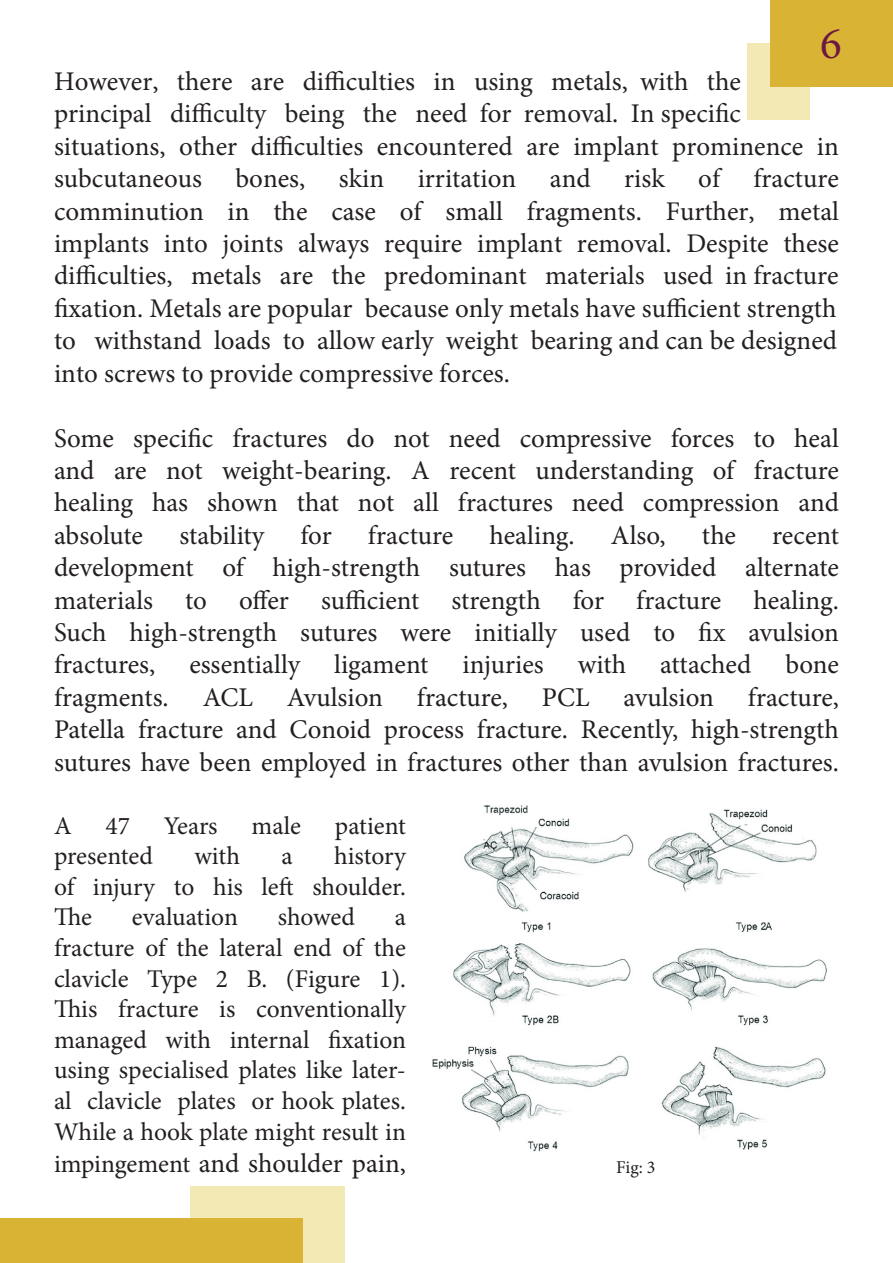
<style>
.page{position:relative;width:893px;height:1263px;background:#fff}
.page>*{position:absolute;margin:0;border:0;box-sizing:border-box;transform-origin:0 0}
.t1{font:45px "Minion Pro";color:#6c1942}
.t2{font:27px/32.4px "Minion Pro";color:#231f20}
.t3{font:25.5px/30.6px "Minion Pro";color:#231f20}
.t4{font:18px "Minion Pro";color:#231f20}
.s1{font-size:25.5px}
</style>
<div class="page">
<div style="left:748px;top:43px;width:62px;height:77px;background:#f2e9b4"></div>
<div style="left:770px;top:0;width:123px;height:86px;background:#d9b434"></div>
<div style="left:191px;top:1187px;width:154px;height:76px;background:#f2e9b4"></div>
<div style="left:0;top:1218px;width:302px;height:45px;background:#d9b434"></div>
<img style="left:432px;top:805px;width:395px;height:346px">
<h1 class="t1" style="left:820px;top:14px;width:23px">6</h1>
<p class="t2" style="left:54px;top:65px;width:688px">However, there are difficulties in using metals, with the</p>
<p class="t2" style="left:54px;top:98px;width:688px">principal difficulty being the need for removal. In specific</p>
<p class="t2" style="left:54px;top:130px;width:786px">situations, other difficulties encountered are implant prominence in</p>
<p class="t2" style="left:54px;top:163px;width:786px">subcutaneous bones, skin irritation and risk of fracture</p>
<p class="t2" style="left:54px;top:195px;width:786px">comminution in the case of small fragments. Further, metal</p>
<p class="t2" style="left:54px;top:227px;width:786px">implants into joints always require implant removal. Despite these</p>
<p class="t2" style="left:54px;top:260px;width:786px">difficulties, metals are the predominant materials used in fracture</p>
<p class="t2" style="left:54px;top:292px;width:785px;text-align:justify">fixation. Metals are popular because only metals have sufficient strength to withstand loads to allow early weight bearing and can be designed into screws to provide compressive forces.</p>
<p class="t2" style="left:54px;top:422px;width:786px">Some specific fractures do not need compressive forces to heal and are not weight-bearing. A recent understanding of fracture</p>
<p class="t2" style="left:54px;top:487px;width:786px">healing has shown that not all fractures need compression and</p>
<p class="t2" style="left:54px;top:519px;width:91px">absolute</p>
<p class="t2" style="left:179px;top:519px;width:87px">stability</p>
<p class="t2" style="left:301px;top:519px;width:33px">for</p>
<p class="t2" style="left:368px;top:519px;width:87px">fracture</p>
<p class="t2" style="left:489px;top:519px;width:87px">healing.</p>
<p class="t2" style="left:611px;top:519px;width:56px">Also,</p>
<p class="t2" style="left:702px;top:519px;width:36px">the</p>
<p class="t2" style="left:772px;top:519px;width:68px">recent</p>
<p class="t2" style="left:54px;top:551px;width:786px">development of high-strength sutures has provided alternate</p>
<p class="t2" style="left:54px;top:584px;width:786px">materials to offer sufficient strength for fracture healing.</p>
<p class="t2" style="left:54px;top:616px;width:786px">Such high-strength sutures were initially used to fix avulsion</p>
<p class="t2" style="left:54px;top:649px;width:103px">fractures,</p>
<p class="t2" style="left:189px;top:649px;width:112px">essentially</p>
<p class="t2" style="left:334px;top:649px;width:96px">ligament</p>
<p class="t2" style="left:463px;top:649px;width:83px">injuries</p>
<p class="t2" style="left:578px;top:649px;width:50px">with</p>
<p class="t2" style="left:660px;top:649px;width:92px">attached</p>
<p class="t2" style="left:785px;top:649px;width:55px">bone</p>
<p class="t2" style="left:54px;top:681px;width:116px">fragments.</p>
<p class="t2" style="left:203px;top:681px;width:52px">ACL</p>
<p class="t2" style="left:287px;top:681px;width:97px">Avulsion</p>
<p class="t2" style="left:417px;top:681px;width:93px">fracture,</p>
<p class="t2" style="left:542px;top:681px;width:49px">PCL</p>
<p class="t2" style="left:623px;top:681px;width:92px">avulsion</p>
<p class="t2" style="left:748px;top:681px;width:93px">fracture,</p>
<p class="t2" style="left:54px;top:713px;width:786px">Patella fracture and Conoid process fracture. Recently, high-strength sutures have been employed in fractures other than avulsion fractures.</p>
<p class="t3" style="left:54px;top:810px;width:19px">A</p>
<p class="t3" style="left:106px;top:810px;width:26px">47</p>
<p class="t3" style="left:164px;top:810px;width:55px">Years</p>
<p class="t3" style="left:252px;top:810px;width:51px">male</p>
<p class="t3" style="left:335px;top:810px;width:73px">patient</p>
<p class="t3" style="left:54px;top:841px;width:100px">presented</p>
<p class="t3" style="left:194px;top:841px;width:47px">with</p>
<p class="t3" style="left:281px;top:841px;width:13px">a</p>
<p class="t3" style="left:334px;top:841px;width:73px">history</p>
<p class="t3" style="left:54px;top:871px;width:353px">of injury to his left shoulder.</p>
<p class="t3" style="left:54px;top:902px;width:40px">The</p>
<p class="t3" style="left:132px;top:902px;width:108px">evaluation</p>
<p class="t3" style="left:278px;top:902px;width:79px">showed</p>
<p class="t3" style="left:395px;top:902px;width:13px">a</p>
<p class="t3" style="left:54px;top:933px;width:353px">fracture of the lateral end of the clavicle Type 2 B. (Figure 1).</p>
<p class="t3" style="left:54px;top:994px;width:353px">This fracture is conventionally</p>
<p class="t3" style="left:54px;top:1024px;width:354px;text-align:justify">managed with internal fixation using specialised plates like later&shy;al clavicle plates or hook plates.<br>While a hook plate might result in</p>
<p class="t2" style="left:54px;top:1147px;width:353px"><span class="s1">impingement</span> and shoulder pain,</p>
<p class="t4" style="left:616px;top:1155px;width:41px">Fig: 3</p>
</div>
